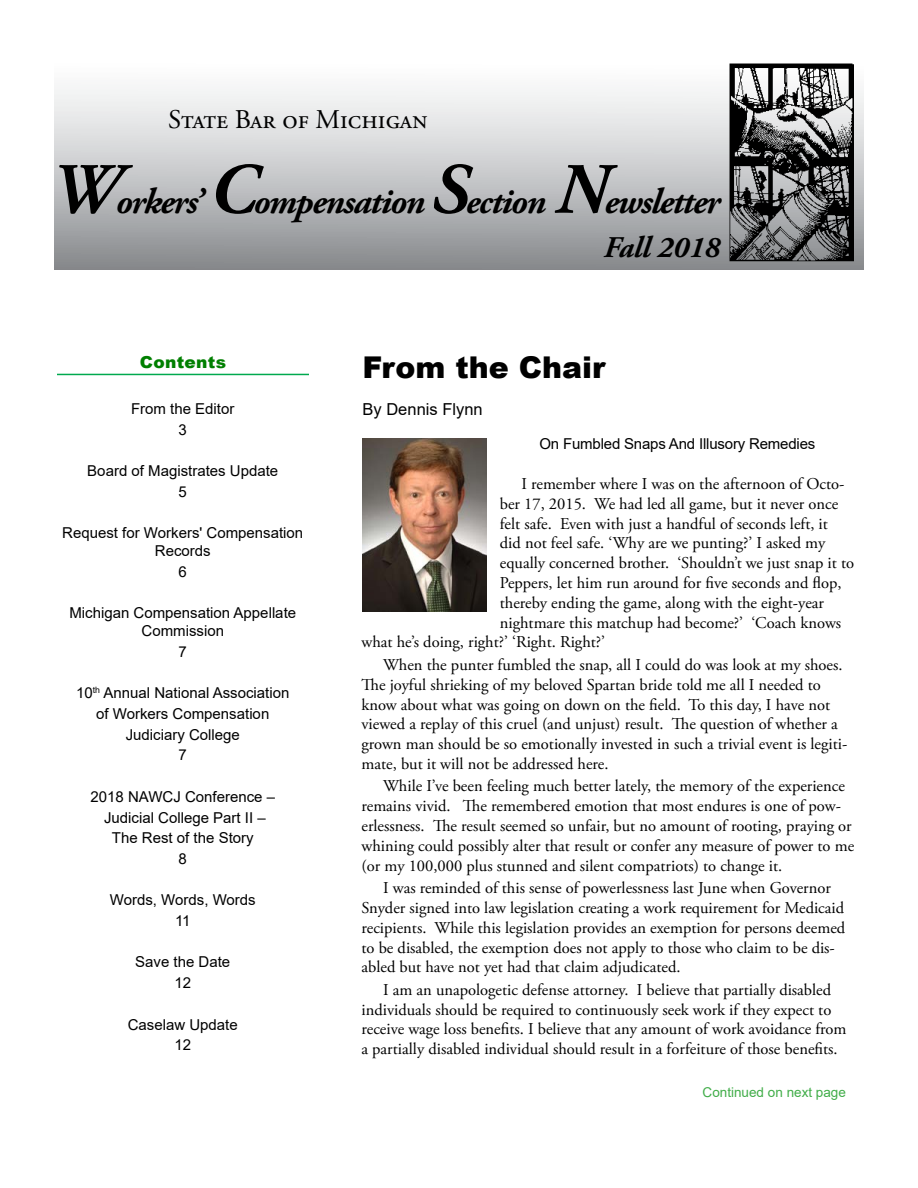
<style>
.page{position:relative;width:918px;height:1188px;background:#fff}
.page>*{position:absolute;margin:0;border:0;box-sizing:border-box;transform-origin:0 0}
.t1{font:italic 700 36px "Adobe Garamond Pro";letter-spacing:-.04em;color:#000}
.t2{font:900 30px "Arial";color:#000}
.t3{font:italic 700 30px "Adobe Garamond Pro";color:#000}
.t4{font:27px "Adobe Garamond Pro";color:#000}
.t5{font:16.5px/19.8px "Adobe Garamond Pro";color:#000}
.t6{font:16.5px "Arial";color:#000}
.t7{font:900 16.5px "Arial";letter-spacing:.02em;color:#007f00}
.t8{font:15px/20.7px "Arial";color:#000;text-align:center}
.t9{font:13.5px "Arial";color:#41ad49}
.s1{font-size:72px}
</style>
<div class="page">
<div style="left:54px;top:54px;width:810px;height:216px;background:linear-gradient(to bottom,#fff,#8d8f92)"></div>
<img style="left:729px;top:63px;width:124px;height:198px">
<hr style="left:57px;top:374px;width:252px;height:1px;background:#00a94f">
<img style="left:363px;top:438px;width:123px;height:173px">
<h3 class="t4" style="left:168px;top:103px;width:261px">State Bar of Michigan</h3>
<h1 class="t1" style="left:49px;top:181px;width:672px"><span class="s1">W</span>orkers’ <span class="s1">C</span>ompensation <span class="s1">S</span>ection <span class="s1">N</span>ewsletter</h1>
<p class="t7" style="left:140px;top:350px;width:88px">Contents</p>
<p class="t8" style="left:131px;top:398px;width:105px">From the Editor<br>3</p>
<p class="t8" style="left:87px;top:460px;width:192px">Board of Magistrates Update<br>5</p>
<p class="t8" style="left:62px;top:524px;width:243px;line-height:18px">Request for Workers' Compensation<br>Records</p>
<p class="t8" style="left:179px;top:561px;width:10px">6</p>
<p class="t8" style="left:69px;top:604px;width:228px;line-height:18px">Michigan Compensation Appellate<br>Commission</p>
<p class="t8" style="left:179px;top:641px;width:10px">7</p>
<p class="t8" style="left:76px;top:683px;width:215px">10<sup>th</sup> Annual National Association of Workers Compensation<br>Judiciary College<br>7</p>
<p class="t8" style="left:91px;top:786px;width:186px">2018 NAWCJ Conference –<br>Judicial College Part II –<br>The Rest of the Story<br>8</p>
<p class="t8" style="left:110px;top:890px;width:147px">Words, Words, Words<br>11</p>
<p class="t8" style="left:135px;top:952px;width:97px">Save the Date<br>12</p>
<p class="t8" style="left:128px;top:1014px;width:112px">Caselaw Update<br>12</p>
<h2 class="t3" style="left:604px;top:230px;width:118px">Fall 2018</h2>
<h2 class="t2" style="left:363px;top:345px;width:244px">From the Chair</h2>
<p class="t6" style="left:363px;top:398px;width:122px">By Dennis Flynn</p>
<p class="t8" style="left:539px;top:434px;width:277px">On Fumbled Snaps And Illusory Remedies</p>
<p class="t5" style="left:521px;top:474px;width:325px">I remember where I was on the afternoon of Octo-</p>
<p class="t5" style="left:500px;top:494px;width:340px">ber 17, 2015. We had led all game, but it never once</p>
<p class="t5" style="left:500px;top:514px;width:330px">felt safe. Even with just a handful of seconds left, it</p>
<p class="t5" style="left:500px;top:534px;width:327px">did not feel safe. ‘Why are we punting?’ I asked my</p>
<p class="t5" style="left:500px;top:554px;width:356px">equally concerned brother. ‘Shouldn’t we just snap it to</p>
<p class="t5" style="left:500px;top:573px;width:343px">Peppers, let him run around for five seconds and flop,</p>
<p class="t5" style="left:500px;top:593px;width:326px">thereby ending the game, along with the eight-year</p>
<p class="t5" style="left:500px;top:613px;width:343px">nightmare this matchup had become?’ ‘Coach knows</p>
<p class="t5" style="left:362px;top:633px;width:245px">what he’s doing, right?’ ‘Right. Right?’</p>
<p class="t5" style="left:362px;top:655px;width:487px;text-indent:22px">When the punter fumbled the snap, all I could do was look at my shoes.<br>The joyful shrieking of my beloved Spartan bride told me all I needed to know about what was going on down on the field. To this day, I have not viewed a replay of this cruel (and unjust) result. The question of whether a grown man should be so emotionally invested in such a trivial event is legiti&shy;mate, but it will not be addressed here.</p>
<p class="t5" style="left:362px;top:777px;width:494px;text-indent:22px">While I’ve been feeling much better lately, the memory of the experience remains vivid. The remembered emotion that most endures is one of pow&shy;erlessness. The result seemed so unfair, but no amount of rooting, praying or whining could possibly alter that result or confer any measure of power to me (or my 100,000 plus stunned and silent compatriots) to change it.</p>
<p class="t5" style="left:362px;top:879px;width:485px;text-indent:22px">I was reminded of this sense of powerlessness last June when Governor Snyder signed into law legislation creating a work requirement for Medicaid recipients. While this legislation provides an exemption for persons deemed to be disabled, the exemption does not apply to those who claim to be dis&shy;abled but have not yet had that claim adjudicated.</p>
<p class="t5" style="left:362px;top:980px;width:487px;text-indent:22px">I am an unapologetic defense attorney. I believe that partially disabled individuals should be required to continuously seek work if they expect to receive wage loss benefits. I believe that any amount of work avoidance from a partially disabled individual should result in a forfeiture of those benefits.</p>
<p class="t9" style="left:703px;top:1083px;width:145px">Continued on next page</p>
</div>
